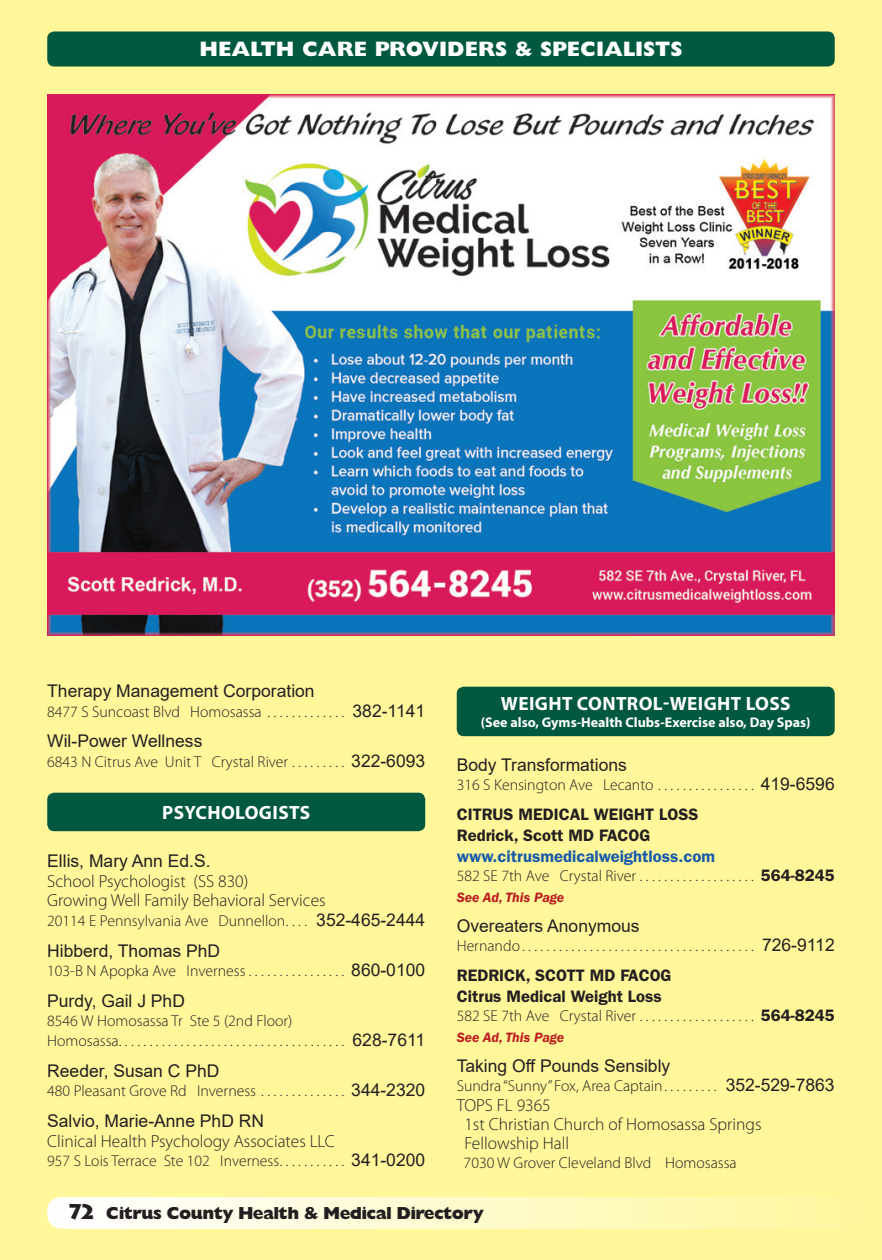
<style>
.page{position:relative;width:882px;height:1260px;background:#fff79a}
.page>*{position:absolute;margin:0;border:0;box-sizing:border-box;transform-origin:0 0}
.t1{font:800 21px "Gill Sans Std";color:#fff}
.Categories{font:700 19.25px "Myriad Pro";letter-spacing:.02em;color:#fff}
.Listings_Light{font:300 17.5px "Myriad Pro";color:#231f20}
.Listings_5pt{font:17.5px "Arial";color:#231f20}
.t2{font:800 17.5px "Gill Sans Std";letter-spacing:-.035em;color:#231f20}
.Listings{font:17.5px "Arial";color:#231f20}
.Listings_5pt-2{font:600 16.62px "ITC Franklin Gothic Std";color:#231f20}
.Listings-2{font:600 16.62px "ITC Franklin Gothic Std";color:#231f20}
.Listings-3{font:600 16.62px "ITC Franklin Gothic Std";color:#185aaa}
.Address{font:300 15.75px "Myriad Pro";color:#231f20}
.Address-Bold{font:300 15.75px "Myriad Pro";color:#231f20}
.Categories-2{font:700 14px "Myriad Pro";color:#fff}
.Listings-4{font:italic 600 14px "ITC Franklin Gothic Std";color:#bd1a1f}
.s1{font-family:"Arial";font-weight:400;font-size:17.5px}
.s2{font-family:"ITC Franklin Gothic Std";font-weight:600;font-size:16.62px}
.s3{font-family:"Lithos Pro";font-weight:900;font-size:21px}
</style>
<div class="page">
<div style="left:47px;top:1197px;width:835px;height:31px;background:#fffefe;border-radius:14px"></div>
<div style="left:67px;top:1197px;width:815px;height:31px;background:linear-gradient(to right,#fffffe,#fff79a)"></div>
<hr style="left:881px;top:1197px;width:1px;height:31px;background:#fff79a">
<div style="left:457px;top:687px;width:378px;height:49px;background:#00583f;border-radius:7px"></div>
<div style="left:47px;top:793px;width:378px;height:38px;background:#00583f;border-radius:7px"></div>
<div style="left:47px;top:32px;width:788px;height:34px;background:#00583f;border-radius:7px"></div>
<img style="left:47px;top:94px;width:788px;height:541px">
<p class="t1" style="left:200px;top:37px;width:484px">HEALTH CARE PROVIDERS &amp; SPECIALISTS</p>
<p class="Listings_5pt" style="left:47px;top:679px;width:269px">Therapy Management Corporation</p>
<p class="Address" style="left:47px;top:702px;width:379px">8477 S Suncoast Blvd Homosassa . . . . . . . . . . . . . <span class="s1">382-1141</span></p>
<p class="Listings_5pt" style="left:47px;top:729px;width:157px">Wil-Power Wellness</p>
<p class="Address" style="left:47px;top:753px;width:379px">6843 N Citrus Ave Unit T Crystal River . . . . . . . . <span class="s1">322-6093</span></p>
<p class="Categories" style="left:162px;top:800px;width:150px">PSYCHOLOGISTS</p>
<p class="Listings" style="left:47px;top:849px;width:165px">Ellis, Mary Ann Ed.S.</p>
<p class="Listings_Light" style="left:47px;top:870px;width:203px">School Psychologist (SS 830)</p>
<p class="Listings_Light" style="left:47px;top:890px;width:280px">Growing Well Family Behavioral Services</p>
<p class="Address" style="left:47px;top:911px;width:379px">20114 E Pennsylvania Ave Dunnellon . . . . <span class="s1">352-465-2444</span></p>
<p class="Listings_5pt" style="left:47px;top:938px;width:174px">Hibberd, Thomas PhD</p>
<p class="Address" style="left:47px;top:962px;width:379px">103-B N Apopka Ave Inverness . . . . . . . . . . . . . . . <span class="s1">860-0100</span></p>
<p class="Listings_5pt" style="left:47px;top:988px;width:139px">Purdy, Gail J PhD</p>
<p class="Address" style="left:47px;top:1012px;width:247px">8546 W Homosassa Tr Ste 5 (2nd Floor)</p>
<p class="Address" style="left:47px;top:1032px;width:379px">Homosassa . . . . . . . . . . . . . . . . . . . . . . . . . . . . . . . . . . . . . <span class="s1">628-7611</span></p>
<p class="Listings_5pt" style="left:47px;top:1058px;width:174px">Reeder, Susan C PhD</p>
<p class="Address" style="left:47px;top:1082px;width:379px">480 Pleasant Grove Rd Inverness . . . . . . . . . . . . . <span class="s1">344-2320</span></p>
<p class="Listings_5pt" style="left:47px;top:1109px;width:218px">Salvio, Marie-Anne PhD RN</p>
<p class="Listings_Light" style="left:47px;top:1130px;width:289px">Clinical Health Psychology Associates LLC</p>
<p class="Address" style="left:47px;top:1152px;width:379px">957 S Lois Terrace Ste 102 Inverness . . . . . . . . . . <span class="s1">341-0200</span></p>
<p class="Categories" style="left:501px;top:691px;width:291px">WEIGHT CONTROL-WEIGHT LOSS</p>
<p class="Categories-2" style="left:481px;top:714px;width:331px">(See also, Gyms-Health Clubs-Exercise also, Day Spas)</p>
<p class="Listings" style="left:457px;top:753px;width:172px">Body Transformations</p>
<p class="Address" style="left:457px;top:776px;width:379px">316 S Kensington Ave Lecanto . . . . . . . . . . . . . . . <span class="s1">419-6596</span></p>
<p class="Listings_5pt-2" style="left:457px;top:805px;width:243px">CITRUS MEDICAL WEIGHT LOSS</p>
<p class="Listings-2" style="left:457px;top:826px;width:195px">Redrick, Scott MD FACOG</p>
<p class="Listings-3" style="left:457px;top:847px;width:260px">www.citrusmedicalweightloss.com</p>
<p class="Address-Bold" style="left:457px;top:867px;width:380px">582 SE 7th Ave Crystal River . . . . . . . . . . . . . . . . . . <span class="s2">564-8245</span></p>
<p class="Listings-4" style="left:457px;top:890px;width:109px">See Ad, This Page</p>
<p class="Listings_5pt" style="left:457px;top:914px;width:184px">Overeaters Anonymous</p>
<p class="Address" style="left:457px;top:937px;width:379px">Hernando . . . . . . . . . . . . . . . . . . . . . . . . . . . . . . . . . . . . . . <span class="s1">726-9112</span></p>
<p class="Listings_5pt-2" style="left:457px;top:966px;width:216px">REDRICK, SCOTT MD FACOG</p>
<p class="Listings-2" style="left:457px;top:987px;width:207px">Citrus Medical Weight Loss</p>
<p class="Address-Bold" style="left:457px;top:1007px;width:380px">582 SE 7th Ave Crystal River . . . . . . . . . . . . . . . . . . <span class="s2">564-8245</span></p>
<p class="Listings-4" style="left:457px;top:1030px;width:109px">See Ad, This Page</p>
<p class="Listings_5pt" style="left:457px;top:1054px;width:215px">Taking Off Pounds Sensibly</p>
<p class="Address" style="left:457px;top:1077px;width:379px">Sundra “Sunny” Fox, Area Captain . . . . . . . . . <span class="s1">352-529-7863</span></p>
<p class="Listings_Light" style="left:457px;top:1094px;width:96px">TOPS FL 9365</p>
<p class="Listings_Light" style="left:464px;top:1114px;width:299px">1st Christian Church of Homosassa Springs</p>
<p class="Listings_Light" style="left:464px;top:1133px;width:106px">Fellowship Hall</p>
<p class="Address" style="left:464px;top:1154px;width:275px">7030 W Grover Cleveland Blvd Homosassa</p>
<p class="t2" style="left:67px;top:1202px;width:419px"><span class="s3">72</span> Citrus County Health &amp; Medical Directory</p>
</div>
